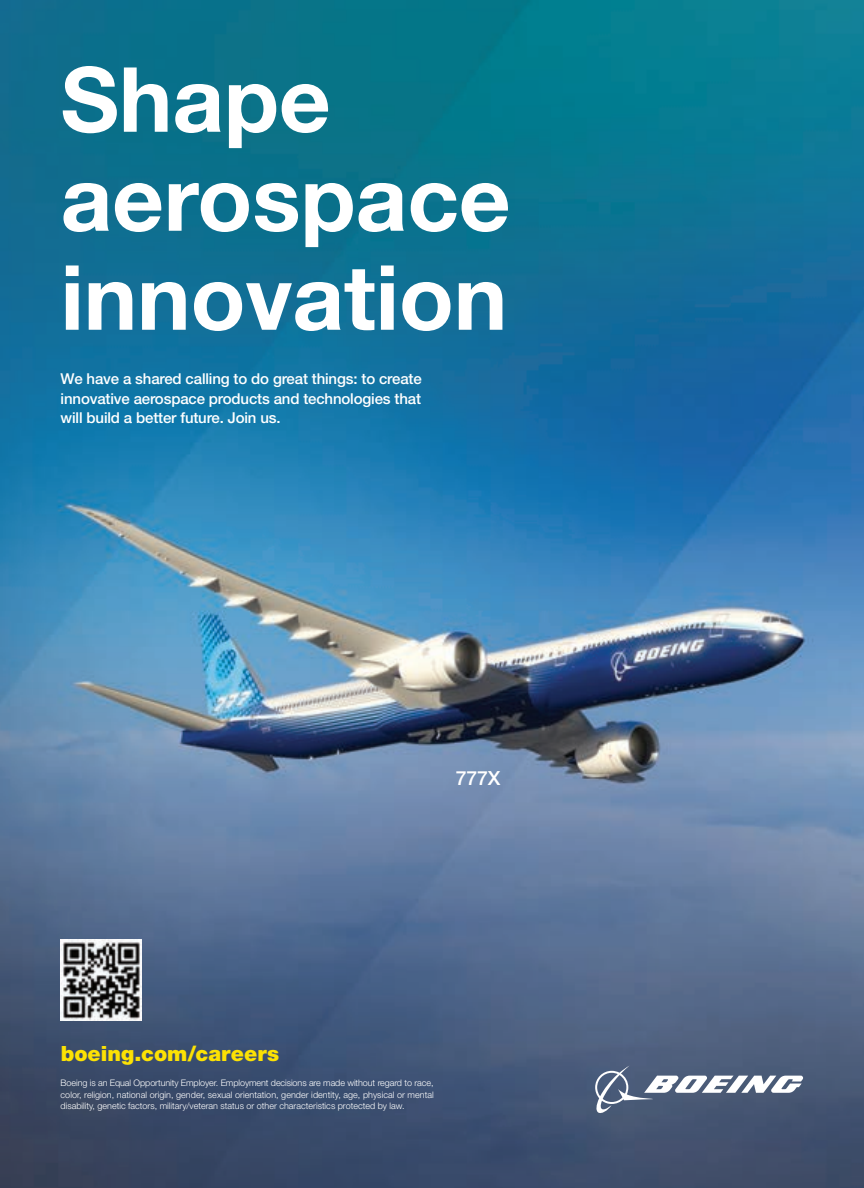
<style>
.page{position:relative;width:864px;height:1188px;background:#fff}
.page>*{position:absolute;margin:0;border:0;box-sizing:border-box;transform-origin:0 0}
.t1{font:700 90px/99px "Helvetica Neue LT Std";color:#fff}
.t2{font:900 21px "Helvetica Neue LT Std";color:#fce204}
.t3{font:500 19.5px "Helvetica Neue LT Std";color:#fff}
.t4{font:500 15px/19.5px "Helvetica Neue LT Std";letter-spacing:-.01em;color:#fff;text-align:justify}
.t5{font:300 9px/11.2px "Helvetica Neue LT Std";color:#fff;text-align:justify}
</style>
<div class="page">
<img style="left:0;top:0;width:864px;height:1188px">
<svg style="left:595px;top:1066px;width:208px;height:49px"></svg>
<img style="left:61px;top:940px;width:81px;height:80px">
<p class="t1" style="left:61px;top:48px;width:451px">Shape aerospace innovation</p>
<p class="t4" style="left:61px;top:369px;width:363px">We have a shared calling to do great things: to create innovative aerospace products and technologies that will build a better future. Join us.</p>
<p class="t3" style="left:456px;top:766px;width:46px">777X</p>
<p class="t2" style="left:61px;top:1041px;width:220px">boeing.com/careers</p>
<p class="t5" style="left:61px;top:1077px;width:375px">Boeing is an Equal Opportunity Employer. Employment decisions are made without regard to race, color, religion, national origin, gender, sexual orientation, gender identity, age, physical or mental disability, genetic factors, military/veteran status or other characteristics protected by law.</p>
</div>
